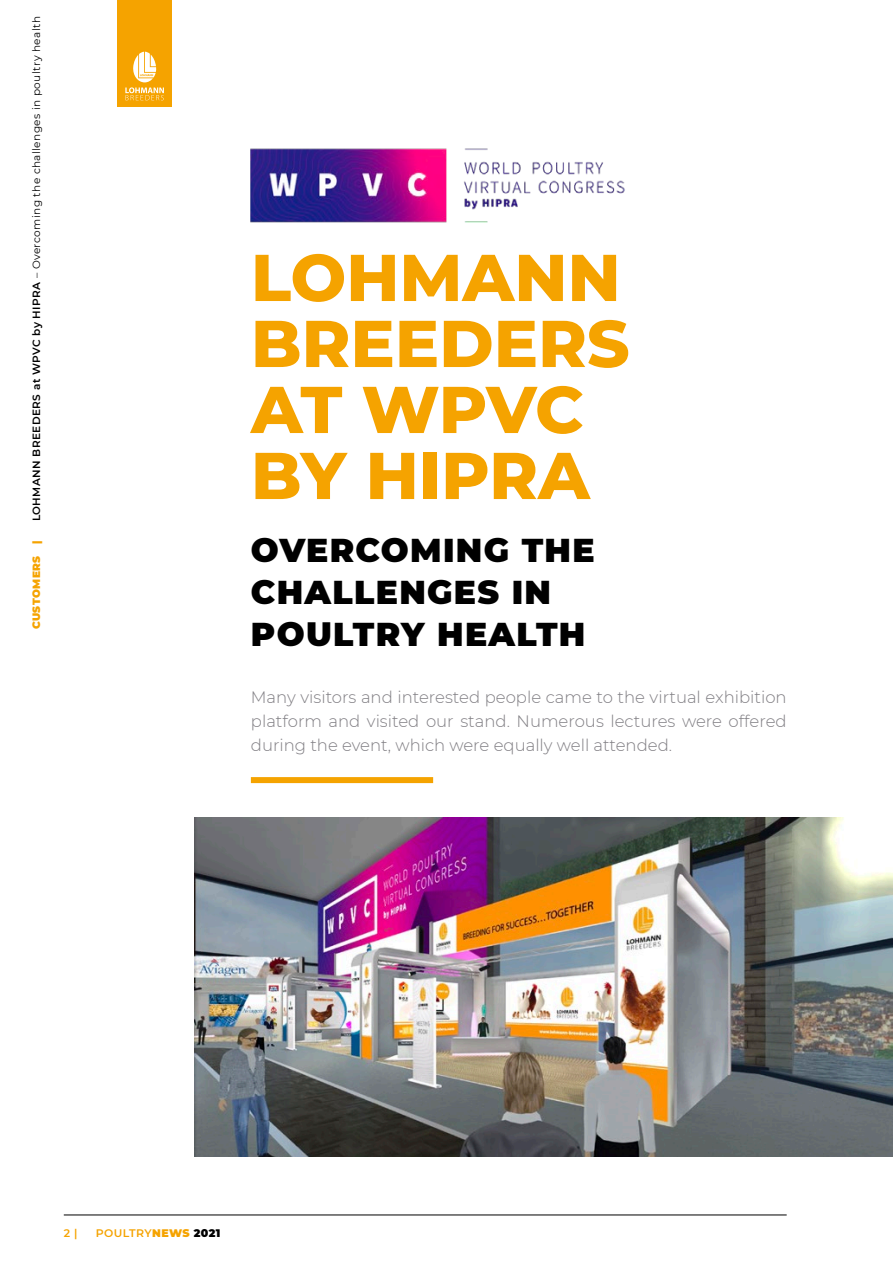
<style>
.page{position:relative;width:893px;height:1263px;background:#fff}
.page>*{position:absolute;margin:0;border:0;box-sizing:border-box;transform-origin:0 0}
.t1{font:800 66px/66px "Montserrat";color:#f5a300}
.t2{font:900 33px/42px "Montserrat";letter-spacing:.04em;color:#000}
.t3{font:300 16.5px/24px "Montserrat";color:#807e83;text-align:justify}
.t4{font:600 10.95px "Montserrat";letter-spacing:.04em;color:#f5a300}
.t5{font:10.5px "Montserrat";letter-spacing:.04em;color:#000}
.t6{font:900 10.5px "Montserrat";letter-spacing:.04em;color:#f5a300}
.s1{font-weight:600}
.s2{font-weight:900}
.s3{font-weight:900;color:#000}
</style>
<div class="page">
<img style="left:251px;top:148px;width:374px;height:75px">
<img style="left:194px;top:817px;width:699px;height:340px">
<div style="left:251px;top:777px;width:182px;height:6px;background:#f5a300"></div>
<hr style="left:64px;top:1215px;width:723px;height:1px;background:#000">
<div style="left:118px;top:0;width:54px;height:106px;background:#f5a300"></div>
<svg style="left:125px;top:52px;width:39px;height:48px"></svg>
<p class="t5" style="left:29px;top:521px;width:506px;rotate:-90deg"><span class="s1">LOHMANN BREEDERS at WPVC by HIPRA</span> – Overcoming the challenges in poultry health</p>
<p class="t6" style="left:28px;top:629px;width:90px;rotate:-90deg">CUSTOMERS |</p>
<p class="t1" style="left:251px;top:241px;width:380px">LOHMANN<br>BREEDERS<br>AT WPVC<br>BY HIPRA</p>
<p class="t2" style="left:251px;top:527px;width:345px">OVERCOMING THE<br>CHALLENGES IN<br>POULTRY HEALTH</p>
<p class="t3" style="left:251px;top:685px;width:537px">Many visitors and interested people came to the virtual exhibition platform and visited our stand. Numerous lectures were offered during the event, which were equally well attended.</p>
<p class="t4" style="left:64px;top:1225px;width:15px">2 |</p>
<p class="t4" style="left:96px;top:1225px;width:126px">POULTRY<span class="s2">NEWS</span> <span class="s3">2021</span></p>
</div>
